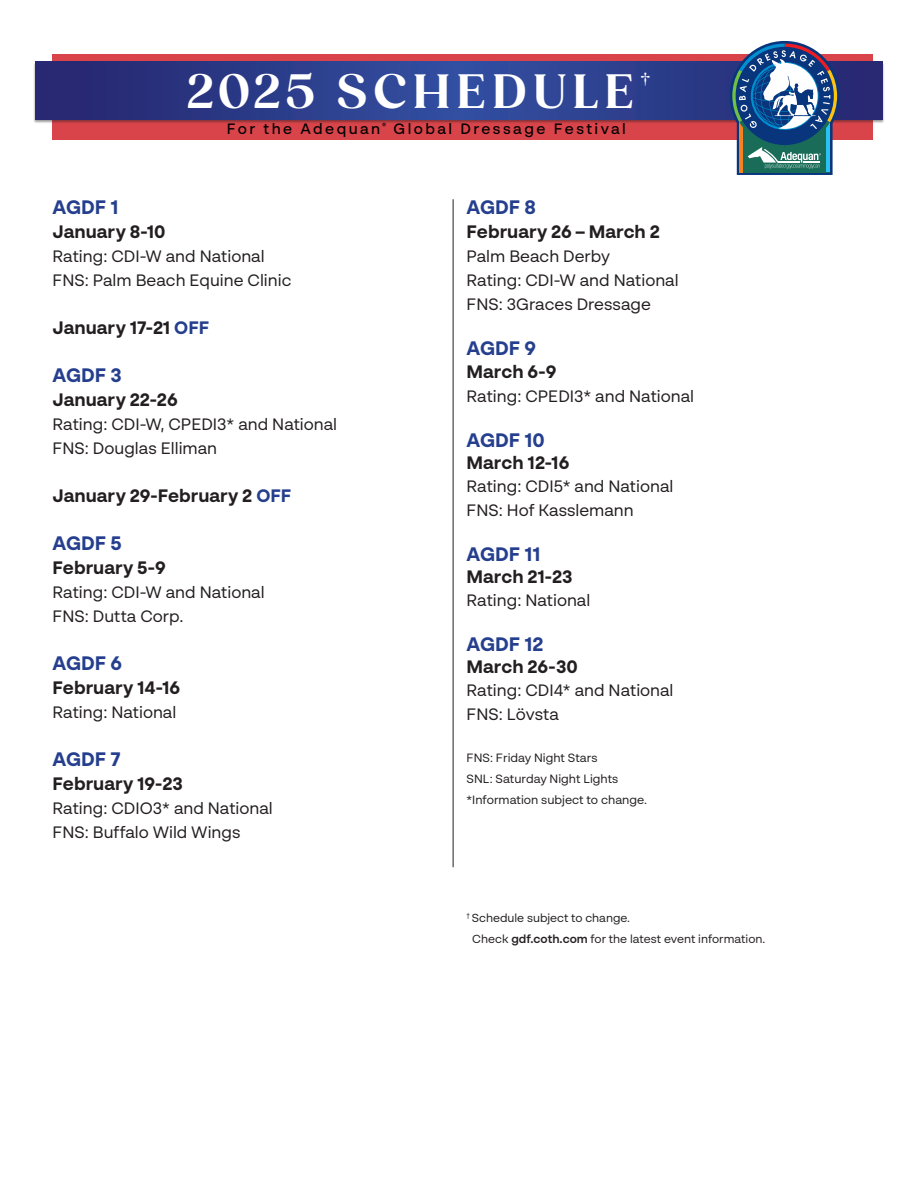
<style>
.page{position:relative;width:918px;height:1188px;background:#fff}
.page>*{position:absolute;margin:0;border:0;box-sizing:border-box;transform-origin:0 0}
.t1{font:700 46.5px "Gazpacho";letter-spacing:.14em;color:#fff}
.t2{font:700 19.5px "BR Sonoma";color:#253f8e}
.t3{font:700 18px "BR Sonoma";color:#231f20}
.t4{font:16.5px/24px "BR Sonoma";color:#231f20}
.t5{font:500 15px "BR Sonoma";letter-spacing:.16em;color:#000}
.t6{font:12px/21px "BR Sonoma";color:#231f20}
.t7{font:11.7px/21px "BR Sonoma";color:#231f20}
.s1{color:#253f8e}
.s2{font-weight:600}
</style>
<div class="page">
<div style="left:52px;top:54px;width:821px;height:86px;background:#d8444a"></div>
<div style="left:33px;top:62px;width:851px;height:61px;background:#231f20;opacity:.45"></div>
<svg style="left:35px;top:62px;width:848px;height:57px;background:#2c3b89"></svg>
<hr style="left:453px;top:199px;width:1px;height:668px;background:#231f20">
<svg style="left:730px;top:41px;width:110px;height:134px;background:#5f7e98"></svg>
<h1 class="t1" style="left:186px;top:63px;width:465px">2025 SCHEDULE <sup>†</sup></h1>
<p class="t5" style="left:227px;top:120px;width:401px">For the Adequan<sup>®</sup> Global Dressage Festival</p>
<p class="t2" style="left:53px;top:195px;width:67px">AGDF 1</p>
<p class="t3" style="left:53px;top:221px;width:114px">January 8-10</p>
<p class="t4" style="left:53px;top:244px;width:240px">Rating: CDI-W and National<br>FNS: Palm Beach Equine Clinic</p>
<p class="t3" style="left:53px;top:317px;width:158px">January 17-21 <span class="s1">OFF</span></p>
<p class="t2" style="left:53px;top:363px;width:71px">AGDF 3</p>
<p class="t3" style="left:53px;top:389px;width:127px">January 22-26</p>
<p class="t4" style="left:53px;top:412px;width:286px">Rating: CDI-W, CPEDI3* and National<br>FNS: Douglas Elliman</p>
<p class="t3" style="left:53px;top:485px;width:240px">January 29-February 2 <span class="s1">OFF</span></p>
<p class="t2" style="left:53px;top:531px;width:71px">AGDF 5</p>
<p class="t3" style="left:53px;top:557px;width:115px">February 5-9</p>
<p class="t4" style="left:53px;top:580px;width:214px">Rating: CDI-W and National<br>FNS: Dutta Corp.</p>
<p class="t2" style="left:53px;top:651px;width:71px">AGDF 6</p>
<p class="t3" style="left:53px;top:677px;width:129px">February 14-16</p>
<p class="t4" style="left:53px;top:700px;width:125px">Rating: National</p>
<p class="t2" style="left:53px;top:747px;width:70px">AGDF 7</p>
<p class="t3" style="left:53px;top:773px;width:132px">February 19-23</p>
<p class="t4" style="left:53px;top:796px;width:222px">Rating: CDIO3* and National<br>FNS: Buffalo Wild Wings</p>
<p class="t2" style="left:467px;top:195px;width:71px">AGDF 8</p>
<p class="t3" style="left:467px;top:221px;width:195px">February 26 – March 2</p>
<p class="t4" style="left:467px;top:244px;width:214px">Palm Beach Derby<br>Rating: CDI-W and National<br>FNS: 3Graces Dressage</p>
<p class="t2" style="left:467px;top:336px;width:71px">AGDF 9</p>
<p class="t3" style="left:467px;top:360px;width:91px">March 6-9</p>
<p class="t4" style="left:467px;top:383px;width:229px">Rating: CPEDI3* and National</p>
<p class="t2" style="left:467px;top:428px;width:80px">AGDF 10</p>
<p class="t3" style="left:467px;top:452px;width:104px">March 12-16</p>
<p class="t4" style="left:467px;top:473px;width:208px">Rating: CDI5* and National<br>FNS: Hof Kasslemann</p>
<p class="t2" style="left:467px;top:542px;width:75px">AGDF 11</p>
<p class="t3" style="left:467px;top:566px;width:108px">March 21-23</p>
<p class="t4" style="left:467px;top:587px;width:125px">Rating: National</p>
<p class="t2" style="left:467px;top:632px;width:78px">AGDF 12</p>
<p class="t3" style="left:467px;top:656px;width:113px">March 26-30</p>
<p class="t4" style="left:467px;top:677px;width:208px">Rating: CDI4* and National<br>FNS: Lövsta</p>
<p class="t6" style="left:467px;top:747px;width:182px">FNS: Friday Night Stars<br>SNL: Saturday Night Lights *Information subject to change.</p>
<p class="t7" style="left:472px;top:907px;width:295px;text-indent:-6px"><sup>†</sup> Schedule subject to change.<br>Check <span class="s2">gdf.coth.com</span> for the latest event information.</p>
</div>
